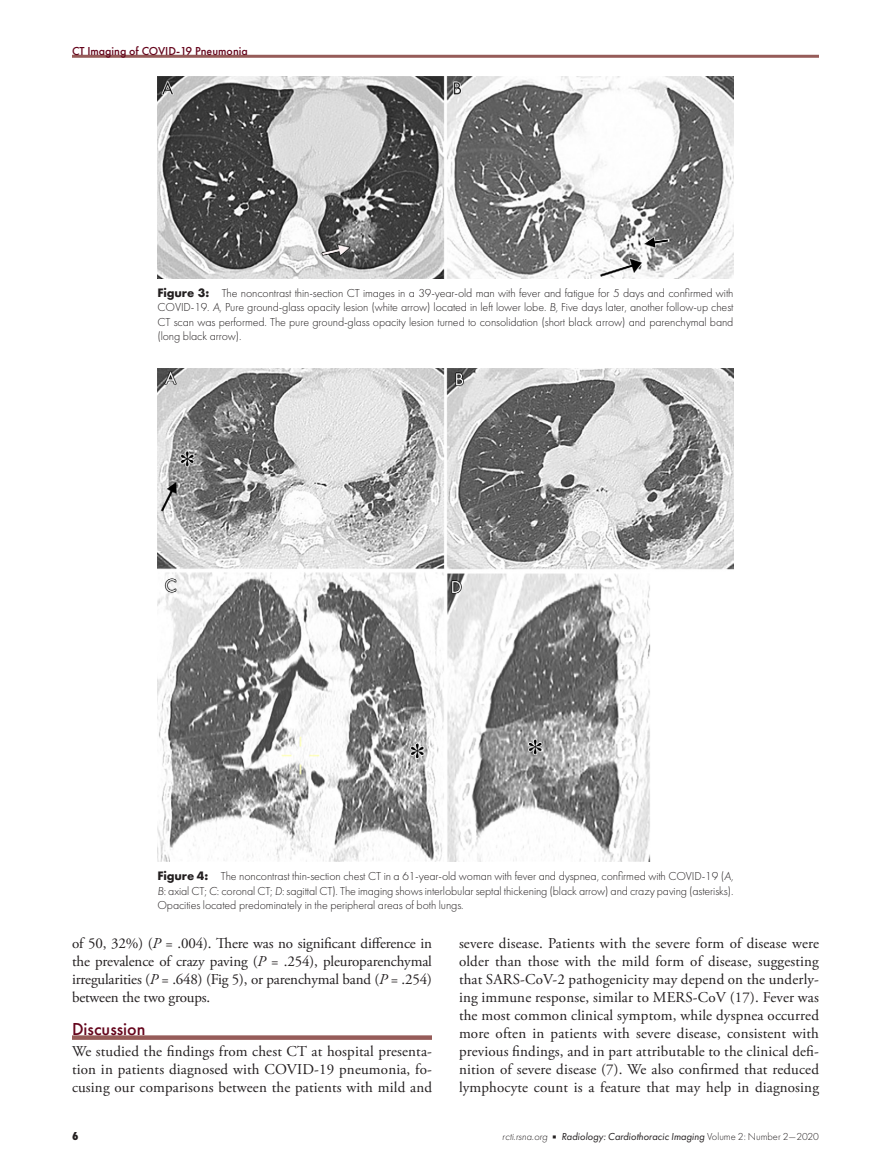
<style>
.page{position:relative;width:891px;height:1175px;background:#fff}
.page>*{position:absolute;margin:0;border:0;box-sizing:border-box;transform-origin:0 0}
.t1{font:500 18px "Futura PT";color:#65051c}
.t2{font:15px/18px "Adobe Garamond Pro";letter-spacing:.01em;color:#231f20;text-align:justify}
.t3{font:300 12px/14.4px "Futura PT";letter-spacing:-.01em;color:#231f20;text-align:justify}
.t4{font:500 12px "Futura PT";color:#65051c}
.t5{font:800 12px "Futura PT Cond";color:#231f20}
.t6{font:italic 10.5px "Futura PT";color:#231f20}
.s1{font-weight:700;font-size:12.75px}
.s2{font-style:italic}
.s3{font-weight:300}
.s4{font-family:"Universal Newswith Comm Pi";font-style:normal;font-size:6px}
.s5{font-weight:300;font-style:normal}
</style>
<div class="page">
<hr style="left:72px;top:55px;width:747px;height:3px;background:#965c59">
<svg style="left:72px;top:1035px;width:360px;height:4px"></svg>
<img style="left:158px;top:76px;width:575px;height:202px">
<img style="left:158px;top:369px;width:575px;height:492px">
<p class="t4" style="left:72px;top:43px;width:177px">CT Imaging of COVID-19 Pneumonia</p>
<p class="t3" style="left:158px;top:286px;width:578px"><span class="s1">Figure 3:</span> The noncontrast thin-section CT images in a 39-year-old man with fever and fatigue for 5 days and confirmed with COVID-19. <span class="s2">A,</span> Pure ground-glass opacity lesion (white arrow) located in left lower lobe. <span class="s2">B,</span> Five days later, another follow-up chest CT scan was performed. The pure ground-glass opacity lesion turned to consolidation (short black arrow) and parenchymal band (long black arrow).</p>
<p class="t3" style="left:158px;top:869px;width:577px"><span class="s1">Figure 4:</span> The noncontrast thin-section chest CT in a 61-year-old woman with fever and dyspnea, confirmed with COVID-19 (<span class="s2">A, B</span>: axial CT; <span class="s2">C</span>: coronal CT; <span class="s2">D</span>: sagittal CT). The imaging shows interlobular septal thickening (black arrow) and crazy paving (asterisks).<br>Opacities located predominately in the peripheral areas of both lungs.</p>
<p class="t2" style="left:72px;top:935px;width:362px">of 50, 32%) (<span class="s2">P</span> = .004). There was no significant difference in the prevalence of crazy paving (<span class="s2">P</span> = .254), pleuroparenchymal irregularities (<span class="s2">P</span> = .648) (Fig 5), or parenchymal band (<span class="s2">P</span> = .254) between the two groups.</p>
<p class="t1" style="left:72px;top:1018px;width:75px">Discussion</p>
<p class="t2" style="left:72px;top:1043px;width:362px">We studied the findings from chest CT at hospital presenta&shy;tion in patients diagnosed with COVID-19 pneumonia, fo&shy;cusing our comparisons between the patients with mild and</p>
<p class="t2" style="left:459px;top:935px;width:362px">severe disease. Patients with the severe form of disease were older than those with the mild form of disease, suggesting that SARS-CoV-2 pathogenicity may depend on the underly&shy;ing immune response, similar to MERS-CoV (17). Fever was the most common clinical symptom, while dyspnea occurred more often in patients with severe disease, consistent with previous findings, and in part attributable to the clinical defi&shy;nition of severe disease (7). We also confirmed that reduced lymphocyte count is a feature that may help in diagnosing</p>
<p class="t5" style="left:72px;top:1128px;width:8px">6</p>
<p class="t6" style="left:502px;top:1130px;width:318px"><span class="s3">rcti.rsna.org</span> <span class="s4">n</span> Radiology: Cardiothoracic Imaging <span class="s5">Volume 2: Number 2—2020</span></p>
</div>
